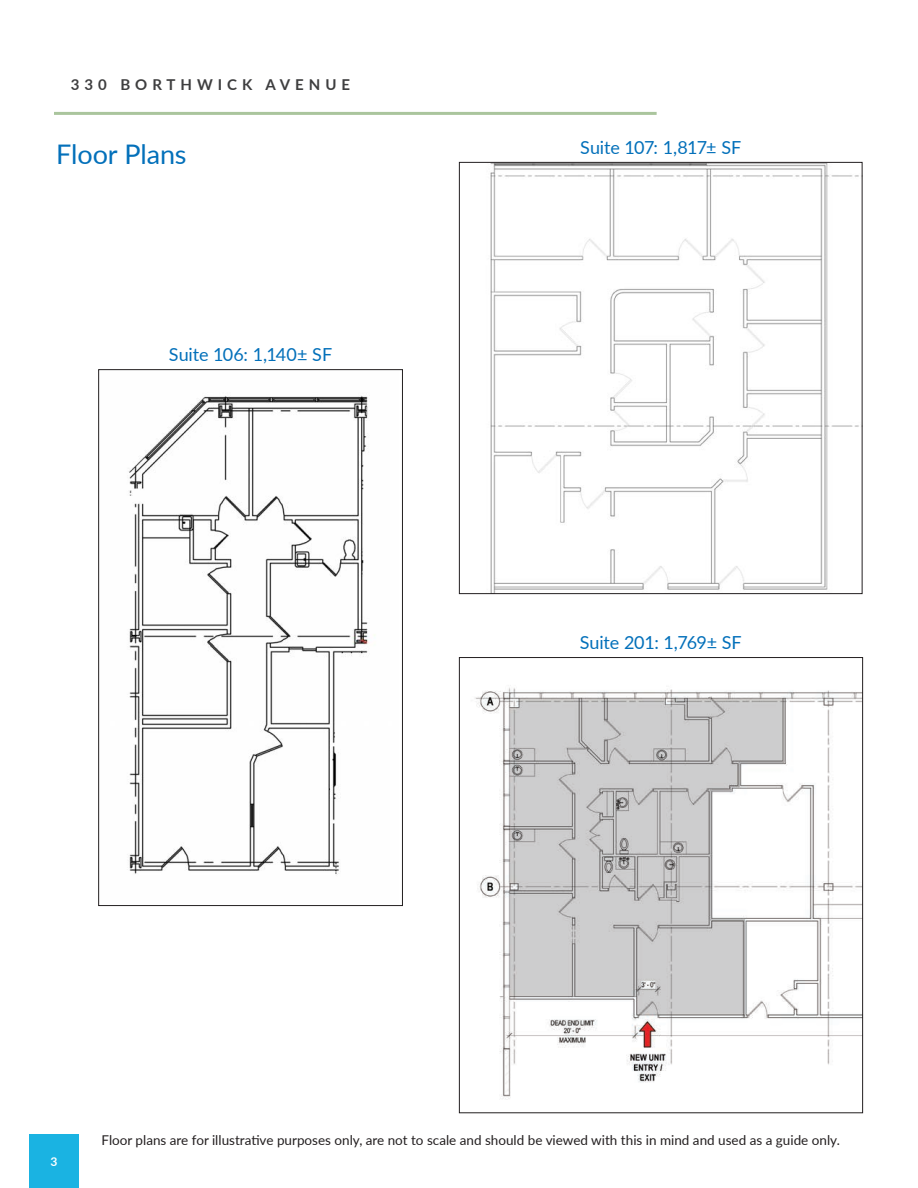
<style>
.page{position:relative;width:918px;height:1188px;background:#fff}
.page>*{position:absolute;margin:0;border:0;box-sizing:border-box;transform-origin:0 0}
.Header_building{font:27px "Lato";letter-spacing:-.005em;color:#0370ba}
.Header_building-2{font:18px "Lato";letter-spacing:-.005em;color:#0370ba}
.t1{font:700 15px "Lato";letter-spacing:.33em;color:#3e3e3f}
.t2{font:13.5px "Lato";color:#231f20}
.t3{font:700 12.15px "Lato";color:#fff}
</style>
<div class="page">
<hr style="left:54px;top:112px;width:603px;height:3px;background:#aac59d">
<img style="left:475px;top:687px;width:386px;height:413px">
<img style="left:490px;top:164px;width:369px;height:428px">
<img style="left:128px;top:395px;width:247px;height:479px">
<div style="left:98px;top:369px;width:305px;height:537px;border:1px solid #231f20"></div>
<div style="left:29px;top:1134px;width:50px;height:54px;background:#1ab3e2"></div>
<p class="t1" style="left:71px;top:73px;width:281px">330 BORTHWICK AVENUE</p>
<p class="Header_building" style="left:56px;top:135px;width:132px">Floor Plans</p>
<p class="Header_building-2" style="left:169px;top:342px;width:165px">Suite 106: 1,140± SF</p>
<p class="Header_building-2" style="left:580px;top:135px;width:162px">Suite 107: 1,817± SF</p>
<p class="Header_building-2" style="left:580px;top:630px;width:163px">Suite 201: 1,769± SF</p>
<p class="t3" style="left:50px;top:1153px;width:9px">3</p>
<p class="t2" style="left:102px;top:1131px;width:740px">Floor plans are for illustrative purposes only, are not to scale and should be viewed with this in mind and used as a guide only.</p>
</div>
